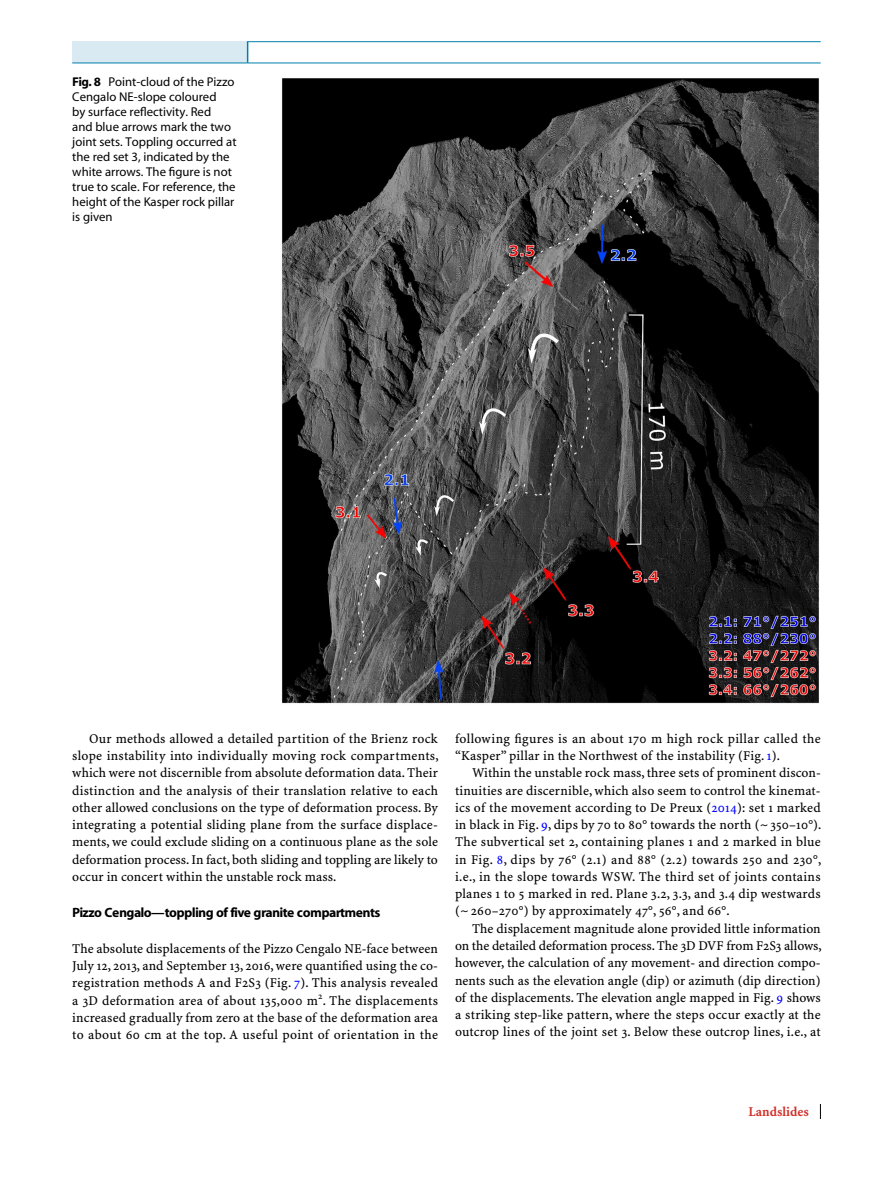
<style>
.page{position:relative;width:893px;height:1187px;background:#fff}
.page>*{position:absolute;margin:0;border:0;box-sizing:border-box;transform-origin:0 0}
.t1{font:13.5px/17.2px "S Minion Plus";letter-spacing:.015em;color:#000;text-align:justify}
.t2{font:700 13.5px "S Myriad";color:#000}
.t3{font:13.5px "S Minion Plus Bold 4";color:#d12d28}
.t4{font:12.75px/15px "S Myriad";color:#000}
.s1{font-weight:700}
.s2{color:#00f}
</style>
<div class="page">
<svg style="left:820px;top:1104px;width:1px;height:14px"></svg>
<div style="left:72px;top:42px;width:176px;height:21px;background:#daeaf3"></div>
<svg style="left:247px;top:42px;width:1px;height:21px"></svg>
<hr style="left:72px;top:63px;width:176px;height:1px;background:#007faa">
<hr style="left:247px;top:41px;width:574px;height:1px;background:#007faa">
<hr style="left:248px;top:63px;width:573px;height:1px;background:#007faa">
<img style="left:282px;top:78px;width:537px;height:626px">
<p class="t4" style="left:72px;top:75px;width:166px"><span class="s1">Fig. 8</span> Point-cloud of the Pizzo<br>Cengalo NE-slope coloured<br>by surface reflectivity. Red<br>and blue arrows mark the two joint sets. Toppling occurred at the red set 3, indicated by the white arrows. The figure is not true to scale. For reference, the height of the Kasper rock pillar is given</p>
<p class="t1" style="left:72px;top:730px;width:368px;text-indent:17px">Our methods allowed a detailed partition of the Brienz rock slope instability into individually moving rock compartments, which were not discernible from absolute deformation data. Their distinction and the analysis of their translation relative to each other allowed conclusions on the type of deformation process. By integrating a potential sliding plane from the surface displace&shy;ments, we could exclude sliding on a continuous plane as the sole deformation process. In fact, both sliding and toppling are likely to occur in concert within the unstable rock mass.</p>
<p class="t2" style="left:72px;top:905px;width:309px">Pizzo Cengalo—toppling of five granite compartments</p>
<p class="t1" style="left:72px;top:940px;width:367px">The absolute displacements of the Pizzo Cengalo NE-face between July 12, 2013, and September 13, 2016, were quantified using the co&shy;registration methods A and F2S3 (Fig. <span class="s2">7</span>). This analysis revealed a 3D deformation area of about 135,000 m<sup>2</sup>. The displacements increased gradually from zero at the base of the deformation area to about 60 cm at the top. A useful point of orientation in the</p>
<p class="t1" style="left:455px;top:730px;width:367px">following figures is an about 170 m high rock pillar called the “Kasper” pillar in the Northwest of the instability (Fig. <span class="s2">1</span>).</p>
<p class="t1" style="left:455px;top:764px;width:368px;text-indent:17px">Within the unstable rock mass, three sets of prominent discon&shy;tinuities are discernible, which also seem to control the kinemat&shy;ics of the movement according to De Preux (<span class="s2">2014</span>): set 1 marked in black in Fig. <span class="s2">9</span>, dips by 70 to 80° towards the north (~350–10°).<br>The subvertical set 2, containing planes 1 and 2 marked in blue in Fig. <span class="s2">8</span>, dips by 76° (2.1) and 88° (2.2) towards 250 and 230°, i.e., in the slope towards WSW. The third set of joints contains planes 1 to 5 marked in red. Plane 3.2, 3.3, and 3.4 dip westwards (~ 260–270°) by approximately 47°, 56°, and 66°.</p>
<p class="t1" style="left:455px;top:919px;width:368px;text-indent:17px">The displacement magnitude alone provided little information on the detailed deformation process. The 3D DVF from F2S3 allows, however, the calculation of any movement- and direction compo&shy;nents such as the elevation angle (dip) or azimuth (dip direction) of the displacements. The elevation angle mapped in Fig. <span class="s2">9</span> shows a striking step-like pattern, where the steps occur exactly at the outcrop lines of the joint set 3. Below these outcrop lines, i.e., at</p>
<p class="t3" style="left:748px;top:1103px;width:62px">Landslides</p>
</div>
